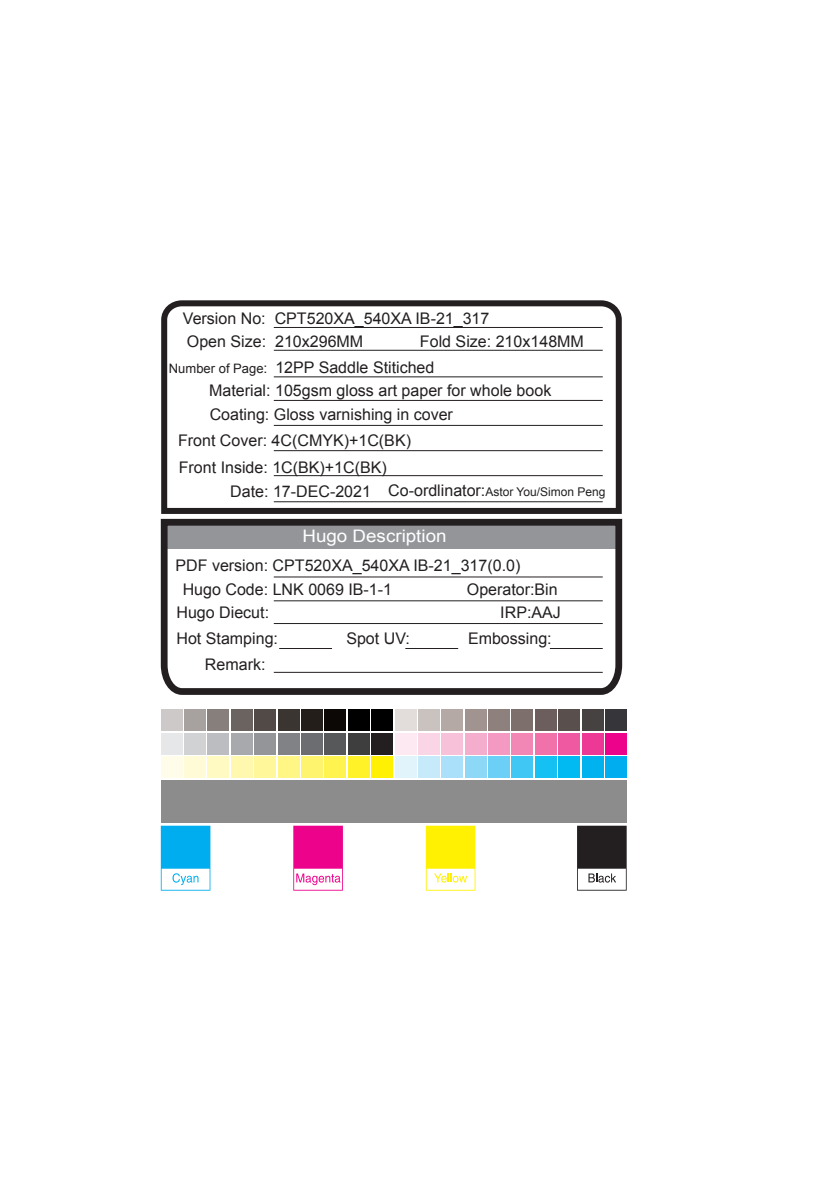
<style>
.page{position:relative;width:840px;height:1191px;background:#fff}
.page>*{position:absolute;margin:0;border:0;box-sizing:border-box;transform-origin:0 0}
.t1{font:17.2px "Arial";color:#fff;scale:1.09 1}
.t2{font:16px "Arial";color:#231f20}
.t3{font:12px "Arial";color:#231f20}
.s1{font-size:13px}
.s2{font-size:14px}
.s3{font-size:16px}
</style>
<div class="page">
<svg style="left:161px;top:300px;width:461px;height:214px"></svg>
<div style="left:371px;top:710px;width:21px;height:21px;background:#000"></div>
<div style="left:348px;top:710px;width:21px;height:21px;background:#000"></div>
<div style="left:324px;top:710px;width:22px;height:21px;background:#0c0806"></div>
<div style="left:301px;top:709px;width:21px;height:22px;background:#241e1b"></div>
<div style="left:278px;top:709px;width:21px;height:22px;background:#3b3532"></div>
<div style="left:254px;top:709px;width:22px;height:22px;background:#524a47"></div>
<div style="left:231px;top:709px;width:21px;height:22px;background:#6b6360"></div>
<div style="left:208px;top:709px;width:21px;height:22px;background:#867f7c"></div>
<div style="left:184px;top:709px;width:21px;height:22px;background:#a7a2a0"></div>
<div style="left:161px;top:709px;width:21px;height:22px;background:#cdc9c8"></div>
<div style="left:605px;top:709px;width:21px;height:22px;background:#363539"></div>
<div style="left:581px;top:709px;width:22px;height:22px;background:#474242"></div>
<div style="left:558px;top:709px;width:21px;height:22px;background:#59504e"></div>
<div style="left:535px;top:709px;width:21px;height:22px;background:#6b5e5c"></div>
<div style="left:511px;top:709px;width:22px;height:22px;background:#7d6f6c"></div>
<div style="left:488px;top:710px;width:21px;height:21px;background:#8e807c"></div>
<div style="left:465px;top:710px;width:21px;height:21px;background:#a19390"></div>
<div style="left:441px;top:710px;width:21px;height:21px;background:#b5a9a5"></div>
<div style="left:418px;top:710px;width:21px;height:21px;background:#cac2bf"></div>
<div style="left:394px;top:710px;width:22px;height:21px;background:#e2ddda"></div>
<div style="left:371px;top:733px;width:21px;height:21px;background:#231f20"></div>
<div style="left:348px;top:733px;width:21px;height:21px;background:#3e3e3f"></div>
<div style="left:324px;top:733px;width:22px;height:21px;background:#57585a"></div>
<div style="left:301px;top:733px;width:21px;height:21px;background:#6c6d70"></div>
<div style="left:278px;top:733px;width:21px;height:21px;background:#808285"></div>
<div style="left:254px;top:733px;width:22px;height:21px;background:#939598"></div>
<div style="left:231px;top:733px;width:21px;height:21px;background:#a8a9ad"></div>
<div style="left:208px;top:733px;width:21px;height:21px;background:#bcbdc0"></div>
<div style="left:184px;top:733px;width:21px;height:21px;background:#d1d2d4"></div>
<div style="left:161px;top:733px;width:21px;height:21px;background:#e6e7e9"></div>
<div style="left:371px;top:756px;width:21px;height:21px;background:#fff101"></div>
<div style="left:348px;top:756px;width:21px;height:21px;background:#fff229"></div>
<div style="left:324px;top:756px;width:22px;height:21px;background:#fff34f"></div>
<div style="left:301px;top:756px;width:21px;height:21px;background:#fff46d"></div>
<div style="left:278px;top:756px;width:21px;height:21px;background:#fff685"></div>
<div style="left:254px;top:756px;width:22px;height:21px;background:#fff79a"></div>
<div style="left:231px;top:756px;width:21px;height:21px;background:#fff8ae"></div>
<div style="left:208px;top:756px;width:21px;height:21px;background:#fffac1"></div>
<div style="left:184px;top:756px;width:21px;height:21px;background:#fffbd6"></div>
<div style="left:161px;top:756px;width:21px;height:21px;background:#fffde9"></div>
<div style="left:605px;top:733px;width:21px;height:21px;background:#ed028c"></div>
<div style="left:581px;top:733px;width:22px;height:21px;background:#ed3896"></div>
<div style="left:558px;top:733px;width:21px;height:21px;background:#ef59a1"></div>
<div style="left:535px;top:733px;width:21px;height:21px;background:#f171ab"></div>
<div style="left:511px;top:733px;width:22px;height:21px;background:#f287b6"></div>
<div style="left:488px;top:733px;width:21px;height:21px;background:#f499c2"></div>
<div style="left:465px;top:733px;width:21px;height:21px;background:#f5adce"></div>
<div style="left:441px;top:733px;width:21px;height:21px;background:#f7c1d9"></div>
<div style="left:418px;top:733px;width:21px;height:21px;background:#fad5e5"></div>
<div style="left:394px;top:733px;width:22px;height:21px;background:#fce9f1"></div>
<div style="left:605px;top:756px;width:21px;height:21px;background:#00aeef"></div>
<div style="left:581px;top:756px;width:22px;height:21px;background:#00b3ef"></div>
<div style="left:558px;top:756px;width:21px;height:21px;background:#00baf1"></div>
<div style="left:535px;top:756px;width:21px;height:21px;background:#15c0f2"></div>
<div style="left:511px;top:756px;width:22px;height:21px;background:#40c7f4"></div>
<div style="left:488px;top:756px;width:21px;height:21px;background:#6bcff6"></div>
<div style="left:465px;top:756px;width:21px;height:21px;background:#8dd7f7"></div>
<div style="left:441px;top:756px;width:21px;height:21px;background:#aae0f9"></div>
<div style="left:418px;top:756px;width:21px;height:21px;background:#c6eafa"></div>
<div style="left:394px;top:756px;width:22px;height:21px;background:#e1f4fc"></div>
<div style="left:161px;top:780px;width:465px;height:42px;background:#8c8c8d"></div>
<svg style="left:161px;top:825px;width:49px;height:65px"></svg>
<svg style="left:293px;top:825px;width:50px;height:65px"></svg>
<svg style="left:425px;top:825px;width:50px;height:65px"></svg>
<svg style="left:577px;top:825px;width:49px;height:65px"></svg>
<hr style="left:273px;top:327px;width:329px;height:1px;background:#231f20">
<hr style="left:273px;top:350px;width:329px;height:1px;background:#231f20">
<hr style="left:273px;top:400px;width:329px;height:1px;background:#231f20">
<hr style="left:273px;top:425px;width:329px;height:1px;background:#231f20">
<hr style="left:273px;top:450px;width:329px;height:1px;background:#231f20">
<hr style="left:273px;top:475px;width:329px;height:1px;background:#231f20">
<hr style="left:273px;top:501px;width:329px;height:1px;background:#231f20">
<svg style="left:160px;top:518px;width:463px;height:177px"></svg>
<hr style="left:273px;top:376px;width:329px;height:1px;background:#231f20">
<p class="t2" style="left:183px;top:307px;width:308px">Version No: CPT520XA_540XA IB-21_317</p>
<p class="t2" style="left:187px;top:331px;width:178px">Open Size: 210x296MM</p>
<p class="t2" style="left:420px;top:331px;width:165px">Fold Size: 210x148MM</p>
<p class="t2" style="left:169px;top:356px;width:267px"><span class="s1">Number of Page</span><span class="s2">:</span> 12PP Saddle Stitiched</p>
<p class="t2" style="left:209px;top:380px;width:343px">Material: 105gsm gloss art paper for whole book</p>
<p class="t2" style="left:209px;top:404px;width:244px">Coating: Gloss varnishing in cover</p>
<p class="t2" style="left:178px;top:430px;width:234px">Front Cover: 4C(CMYK)+1C(BK)</p>
<p class="t2" style="left:179px;top:456px;width:209px">Front Inside: 1C(BK)+1C(BK)</p>
<p class="t2" style="left:230px;top:480px;width:142px">Date: 17-DEC-2021</p>
<p class="t3" style="left:388px;top:483px;width:219px"><span class="s3">Co-ordlinator:</span>Astor You/Simon Peng</p>
<p class="t1" style="left:302px;top:524px;width:134px">Hugo Description</p>
<p class="t2" style="left:175px;top:555px;width:346px">PDF version: CPT520XA_540XA IB-21_317(0.0)</p>
<p class="t2" style="left:183px;top:579px;width:211px">Hugo Code: LNK 0069 IB-1-1</p>
<p class="t2" style="left:466px;top:579px;width:92px">Operator:Bin</p>
<p class="t2" style="left:176px;top:602px;width:94px">Hugo Diecut:</p>
<p class="t2" style="left:500px;top:602px;width:62px">IRP:AAJ</p>
<p class="t2" style="left:176px;top:628px;width:103px">Hot Stamping:</p>
<p class="t2" style="left:205px;top:654px;width:62px">Remark:</p>
<p class="t2" style="left:346px;top:628px;width:65px">Spot UV:</p>
<p class="t2" style="left:467px;top:628px;width:85px">Embossing:</p>
</div>
